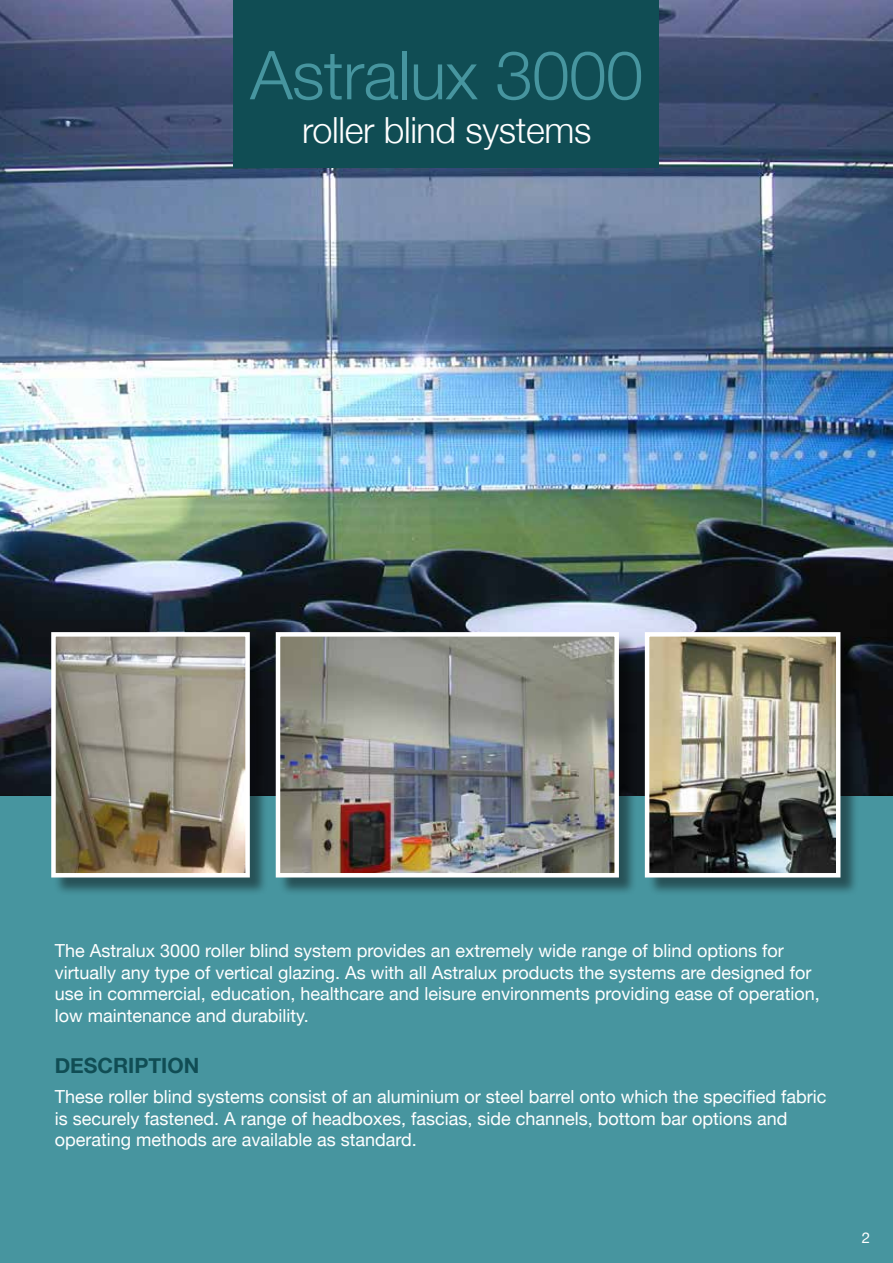
<style>
.page{position:relative;width:893px;height:1263px;background:#47959f}
.page>*{position:absolute;margin:0;border:0;box-sizing:border-box;transform-origin:0 0}
.t1{font:300 67.5px "Helvetica Neue";letter-spacing:-.01em;color:#47959f}
.t2{font:300 36px "Helvetica Neue";letter-spacing:-.01em;color:#fff}
.t3{font:700 21px "Helvetica Neue";color:#104d54}
.t4{font:18px/21.6px "Helvetica Neue";color:#fff}
.t5{font:15px "Helvetica Neue";color:#fff}
</style>
<div class="page">
<img style="left:0;top:0;width:893px;height:795px">
<div style="left:278px;top:634px;width:360px;height:262px;background:#000;opacity:.45"></div>
<img style="left:281px;top:637px;width:333px;height:235px">
<div style="left:276px;top:632px;width:343px;height:245px;border:4px solid #fff"></div>
<div style="left:647px;top:634px;width:212px;height:262px;background:#000;opacity:.45"></div>
<img style="left:650px;top:637px;width:185px;height:235px">
<div style="left:645px;top:632px;width:195px;height:245px;border:4px solid #fff"></div>
<div style="left:53px;top:634px;width:215px;height:262px;background:#000;opacity:.45"></div>
<img style="left:56px;top:637px;width:189px;height:235px">
<div style="left:51px;top:632px;width:199px;height:245px;border:4px solid #fff"></div>
<div style="left:233px;top:0;width:425px;height:167px;background:#104d54"></div>
<h1 class="t1" style="left:250px;top:21px;width:395px">Astralux 3000</h1>
<h2 class="t2" style="left:302px;top:101px;width:291px">roller blind systems</h2>
<p class="t4" style="left:55px;top:941px;width:766px">The Astralux 3000 roller blind system provides an extremely wide range of blind options for virtually any type of vertical glazing. As with all Astralux products the systems are designed for use in commercial, education, healthcare and leisure environments providing ease of operation, low maintenance and durability.</p>
<p class="t3" style="left:55px;top:1049px;width:146px">DESCRIPTION</p>
<p class="t4" style="left:55px;top:1087px;width:773px">These roller blind systems consist of an aluminium or steel barrel onto which the specified fabric is securely fastened. A range of headboxes, fascias, side channels, bottom bar options and operating methods are available as standard.</p>
<p class="t5" style="left:862px;top:1227px;width:10px">2</p>
</div>
